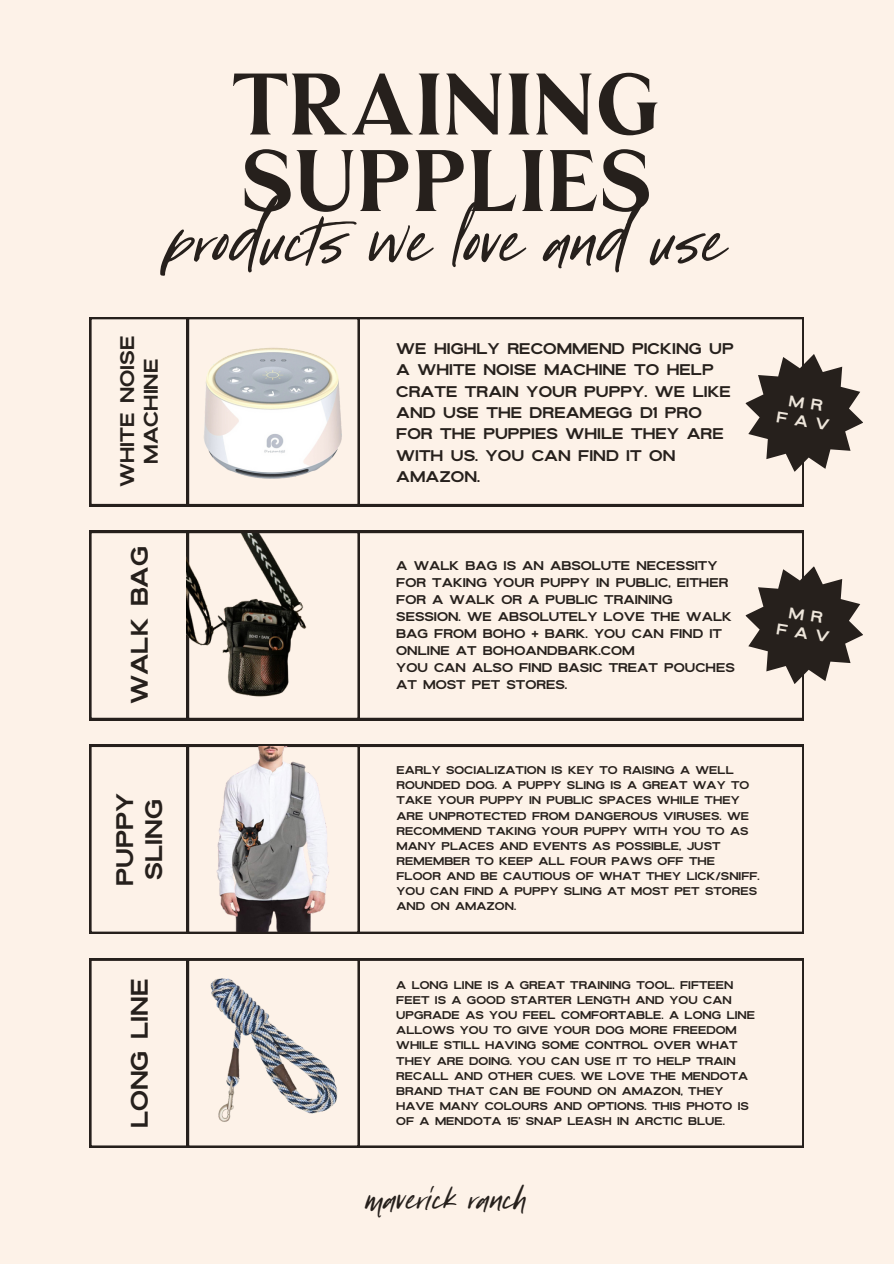
<style>
.page{position:relative;width:894px;height:1264px;background:#fff}
.page>*{position:absolute;margin:0;border:0;box-sizing:border-box;transform-origin:0 0}
.t1{font:91.5px "Tangerine Skies Script";color:#26201c}
.t2{font:87px/76.5px "Palmer";color:#26201c}
.t3{font:45px "Tangerine Skies Script";color:#26201c}
.t4{font:25.5px/29.2px "Tangerine Skies Sans";color:#26201c}
.t5{font:21px/23.7px "Tangerine Skies Sans";color:#26201c;text-align:center}
.t6{font:16.5px/21.3px "Tangerine Skies Sans";color:#26201c}
.t7{font:16.5px/18px "Tangerine Skies Sans";color:#eee6db;text-align:center}
.t8{font:13.5px/16.8px "Tangerine Skies Sans";color:#26201c}
.t9{font:12px/15px "Tangerine Skies Sans";color:#26201c}
</style>
<div class="page">
<div style="left:0;top:0;width:893px;height:1263px;background:#fdf2e8"></div>
<svg style="left:359px;top:317px;width:444px;height:189px"></svg>
<svg style="left:89px;top:317px;width:270px;height:189px"></svg>
<svg style="left:359px;top:531px;width:444px;height:189px"></svg>
<svg style="left:745px;top:354px;width:118px;height:118px"></svg>
<svg style="left:89px;top:531px;width:270px;height:189px"></svg>
<svg style="left:359px;top:744px;width:444px;height:189px"></svg>
<svg style="left:89px;top:744px;width:270px;height:189px"></svg>
<svg style="left:359px;top:958px;width:444px;height:189px"></svg>
<svg style="left:89px;top:958px;width:270px;height:189px"></svg>
<img style="left:187px;top:533px;width:139px;height:187px">
<img style="left:216px;top:747px;width:114px;height:184px">
<svg style="left:745px;top:566px;width:118px;height:118px"></svg>
<img style="left:194px;top:333px;width:158px;height:159px">
<img style="left:196px;top:960px;width:156px;height:188px">
<h6 class="t2" style="left:232px;top:67px;width:430px">TRAINING<br>SUPPLIES</h6>
<h4 class="t1" style="left:167px;top:187px;width:560px">products we love and use</h4>
<p class="t5" style="left:115px;top:487px;width:153px;rotate:-90deg">WHITE NOISE<br>MACHINE</p>
<p class="t4" style="left:124px;top:704px;width:160px;rotate:-90deg">WALK BAG</p>
<p class="t6" style="left:396px;top:337px;width:339px">WE HIGHLY RECOMMEND PICKING UP<br>A WHITE NOISE MACHINE TO HELP<br>CRATE TRAIN YOUR PUPPY. WE LIKE<br>AND USE THE DREAMEGG D1 PRO<br>FOR THE PUPPIES WHILE THEY ARE<br>WITH US. YOU CAN FIND IT ON<br>AMAZON.</p>
<h6 class="t8" style="left:396px;top:557px;width:337px">A WALK BAG IS AN ABSOLUTE NECESSITY FOR TAKING YOUR PUPPY IN PUBLIC, EITHER FOR A WALK OR A PUBLIC TRAINING SESSION. WE ABSOLUTELY LOVE THE WALK BAG FROM BOHO + BARK. YOU CAN FIND IT ONLINE AT BOHOANDBARK.COM</h6>
<p class="t8" style="left:396px;top:658px;width:340px">YOU CAN ALSO FIND BASIC TREAT POUCHES<br>AT MOST PET STORES.</p>
<h1 class="t7" style="left:780px;top:389px;width:55px;rotate:9deg">M R<br>FAV</h1>
<h6 class="t7" style="left:780px;top:601px;width:55px;rotate:9deg">M R<br>FAV</h6>
<h4 class="t4" style="left:109px;top:886px;width:95px;rotate:-90deg">PUPPY<br>SLING</h4>
<p class="t9" style="left:396px;top:762px;width:364px">EARLY SOCIALIZATION IS KEY TO RAISING A WELL ROUNDED DOG. A PUPPY SLING IS A GREAT WAY TO TAKE YOUR PUPPY IN PUBLIC SPACES WHILE THEY ARE UNPROTECTED FROM DANGEROUS VIRUSES. WE RECOMMEND TAKING YOUR PUPPY WITH YOU TO AS MANY PLACES AND EVENTS AS POSSIBLE, JUST REMEMBER TO KEEP ALL FOUR PAWS OFF THE FLOOR AND BE CAUTIOUS OF WHAT THEY LICK/SNIFF.<br>YOU CAN FIND A PUPPY SLING AT MOST PET STORES AND ON AMAZON.</p>
<p class="t4" style="left:124px;top:1128px;width:151px;rotate:-90deg">LONG LINE</p>
<p class="t9" style="left:396px;top:977px;width:360px">A LONG LINE IS A GREAT TRAINING TOOL. FIFTEEN FEET IS A GOOD STARTER LENGTH AND YOU CAN UPGRADE AS YOU FEEL COMFORTABLE. A LONG LINE ALLOWS YOU TO GIVE YOUR DOG MORE FREEDOM WHILE STILL HAVING SOME CONTROL OVER WHAT THEY ARE DOING. YOU CAN USE IT TO HELP TRAIN RECALL AND OTHER CUES. WE LOVE THE MENDOTA BRAND THAT CAN BE FOUND ON AMAZON, THEY HAVE MANY COLOURS AND OPTIONS. THIS PHOTO IS OF A MENDOTA 15’ SNAP LEASH IN ARCTIC BLUE.</p>
<h3 class="t3" style="left:366px;top:1171px;width:162px">maverick ranch</h3>
</div>
